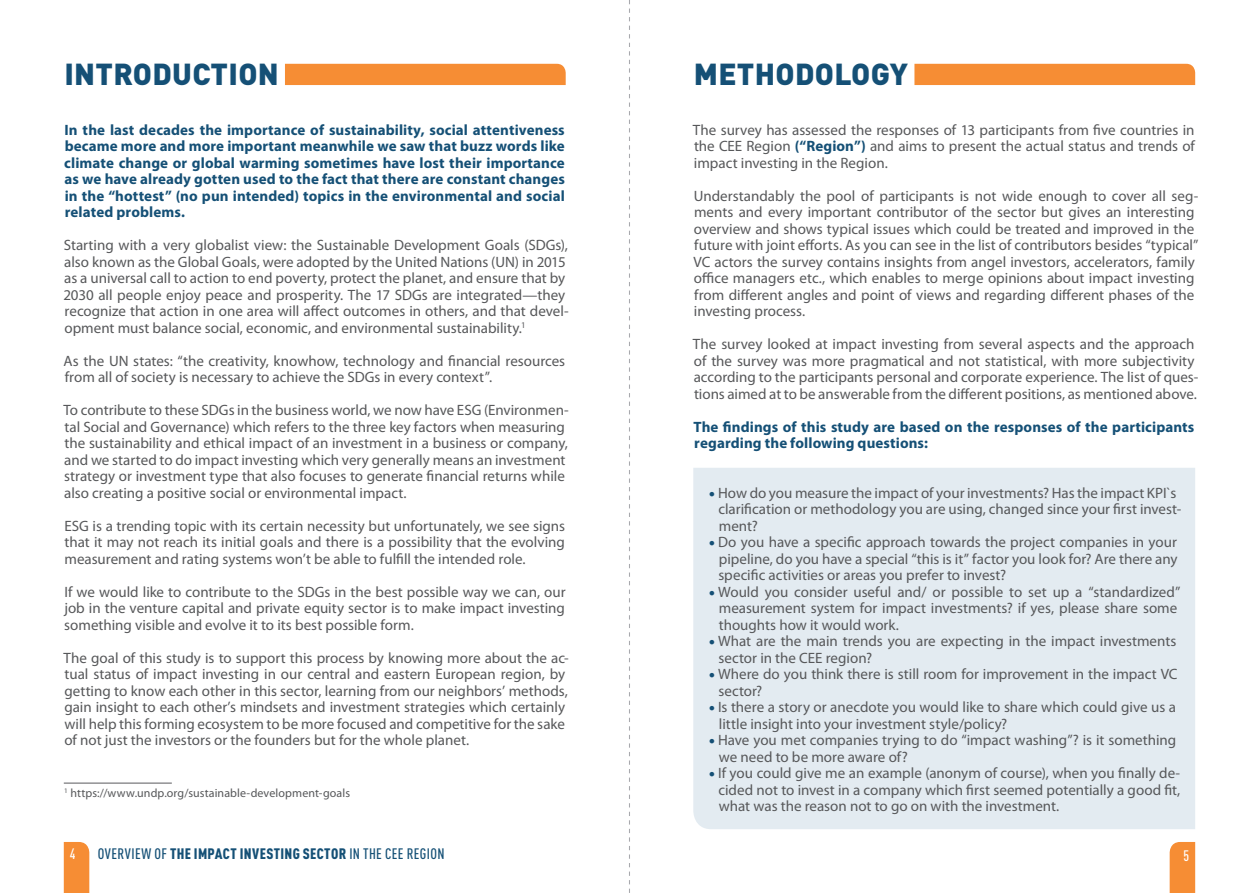
<style>
.page{position:relative;width:1259px;height:893px;background:#fff}
.page>*{position:absolute;margin:0;border:0;box-sizing:border-box;transform-origin:0 0}
.t1{font:900 30px "DIN Pro";letter-spacing:.01em;color:#155076}
.t2{font:15px/16.5px "Myriad Pro";color:#57585a}
.t3{font:700 15px/16.5px "Myriad Pro";letter-spacing:.005em;color:#155076;text-align:justify}
.t4{font:500 condensed 15px "DIN Pro";letter-spacing:.025em;color:#155076}
.t5{font:500 condensed 15px "DIN Pro";color:#fff}
.t6{font:12px "Myriad Pro";letter-spacing:.01em;color:#57585a}
.s1{font-weight:700;color:#155076}
.s2{font-weight:900;font-stretch:semi-expanded;color:#155076}
.s3{font-weight:900}
</style>
<div class="page">
<svg style="left:64px;top:842px;width:25px;height:51px"></svg>
<div style="left:693px;top:468px;width:502px;height:361px;background:#e3ebf1"></div>
<hr style="left:64px;top:783px;width:108px;height:1px;background:#636366">
<div style="left:285px;top:64px;width:281px;height:21px;background:#f68d34"></div>
<div style="left:914px;top:64px;width:281px;height:21px;background:#f68d34"></div>
<svg style="left:1169px;top:842px;width:26px;height:51px"></svg>
<svg style="left:629px;top:0;width:1px;height:893px"></svg>
<p class="t1" style="left:64px;top:49px;width:216px">INTRODUCTION</p>
<p class="t3" style="left:64px;top:122px;width:502px">In the last decades the importance of sustainability, social attentiveness became more and more important meanwhile we saw that buzz words like climate change or global warming sometimes have lost their importance as we have already gotten used to the fact that there are constant changes in the “hottest” (no pun intended) topics in the environmental and social related problems.</p>
<p class="t2" style="left:63px;top:237px;width:507px">Starting with a very globalist view: the Sustainable Development Goals (SDGs), also known as the Global Goals, were adopted by the United Nations (UN) in 2015 as a universal call to action to end poverty, protect the planet, and ensure that by 2030 all people enjoy peace and prosperity. The 17 SDGs are integrated—they recognize that action in one area will affect outcomes in others, and that devel&shy;opment must balance social, economic, and environmental sustainability.<sup>1</sup></p>
<p class="t2" style="left:64px;top:353px;width:503px">As the UN states: “the creativity, knowhow, technology and financial resources from all of society is necessary to achieve the SDGs in every context”.</p>
<p class="t2" style="left:63px;top:402px;width:507px">To contribute to these SDGs in the business world, we now have ESG (Environmen&shy;tal Social and Governance) which refers to the three key factors when measuring the sustainability and ethical impact of an investment in a business or company, and we started to do impact investing which very generally means an investment strategy or investment type that also focuses to generate financial returns while also creating a positive social or environmental impact.</p>
<p class="t2" style="left:64px;top:518px;width:502px;text-align:justify">ESG is a trending topic with its certain necessity but unfortunately, we see signs that it may not reach its initial goals and there is a possibility that the evolving measurement and rating systems won’t be able to fulfill the intended role.</p>
<p class="t2" style="left:64px;top:584px;width:503px;text-align:justify">If we would like to contribute to the SDGs in the best possible way we can, our job in the venture capital and private equity sector is to make impact investing something visible and evolve it to its best possible form.</p>
<p class="t2" style="left:63px;top:650px;width:507px">The goal of this study is to support this process by knowing more about the ac&shy;tual status of impact investing in our central and eastern European region, by getting to know each other in this sector, learning from our neighbors’ methods, gain insight to each other’s mindsets and investment strategies which certainly will help this forming ecosystem to be more focused and competitive for the sake of not just the investors or the founders but for the whole planet.</p>
<p class="t6" style="left:64px;top:786px;width:287px"><sup>1</sup> https://www.undp.org/sustainable-development-goals</p>
<p class="t1" style="left:694px;top:49px;width:216px">METHODOLOGY</p>
<p class="t2" style="left:693px;top:122px;width:503px;text-align:justify">The survey has assessed the responses of 13 participants from five countries in the CEE Region <span class="s1">(“Region”)</span> and aims to present the actual status and trends of impact investing in the Region.</p>
<p class="t2" style="left:693px;top:188px;width:506px">Understandably the pool of participants is not wide enough to cover all seg&shy;ments and every important contributor of the sector but gives an interesting overview and shows typical issues which could be treated and improved in the future with joint efforts. As you can see in the list of contributors besides “typical” VC actors the survey contains insights from angel investors, accelerators, family office managers etc., which enables to merge opinions about impact investing from different angles and point of views and regarding different phases of the investing process.</p>
<p class="t2" style="left:693px;top:336px;width:507px">The survey looked at impact investing from several aspects and the approach of the survey was more pragmatical and not statistical, with more subjectivity according to the participants personal and corporate experience. The list of ques&shy;tions aimed at to be answerable from the different positions, as mentioned above.</p>
<p class="t3" style="left:693px;top:419px;width:502px">The findings of this study are based on the responses of the participants regarding the following questions:</p>
<p class="t2" style="left:718px;top:485px;width:464px;text-indent:-9px"><span class="s2">•</span> How do you measure the impact of your investments? Has the impact KPI`s clarification or methodology you are using, changed since your first invest&shy;ment?</p>
<p class="t2" style="left:718px;top:534px;width:461px;text-align:justify;text-indent:-9px"><span class="s2">•</span> Do you have a specific approach towards the project companies in your pipeline, do you have a special “this is it” factor you look for? Are there any specific activities or areas you prefer to invest?</p>
<p class="t2" style="left:719px;top:584px;width:463px;text-indent:-10px"><span class="s2">•</span> Would you consider useful and/ or possible to set up a “standardized” measurement system for impact investments? if yes, please share some thoughts how it would work.</p>
<p class="t2" style="left:718px;top:633px;width:459px;text-indent:-9px"><span class="s2">•</span> What are the main trends you are expecting in the impact investments sector in the CEE region?</p>
<p class="t2" style="left:718px;top:666px;width:461px;text-indent:-9px"><span class="s2">•</span> Where do you think there is still room for improvement in the impact VC sector?</p>
<p class="t2" style="left:719px;top:699px;width:459px;text-indent:-10px"><span class="s2">•</span> Is there a story or anecdote you would like to share which could give us a little insight into your investment style/policy?</p>
<p class="t2" style="left:719px;top:732px;width:459px;text-indent:-10px"><span class="s2">•</span> Have you met companies trying to do “impact washing”? is it something we need to be more aware of?</p>
<p class="t2" style="left:718px;top:765px;width:463px;text-align:justify;text-indent:-9px"><span class="s2">•</span> If you could give me an example (anonym of course), when you finally de&shy;cided not to invest in a company which first seemed potentially a good fit, what was the reason not to go on with the investment.</p>
<p class="t4" style="left:98px;top:843px;width:348px">OVERVIEW OF <span class="s3">THE IMPACT INVESTING SECTOR</span> IN THE CEE REGION</p>
<p class="t5" style="left:70px;top:843px;width:7px">4</p>
<p class="t5" style="left:1183px;top:845px;width:7px">5</p>
</div>
